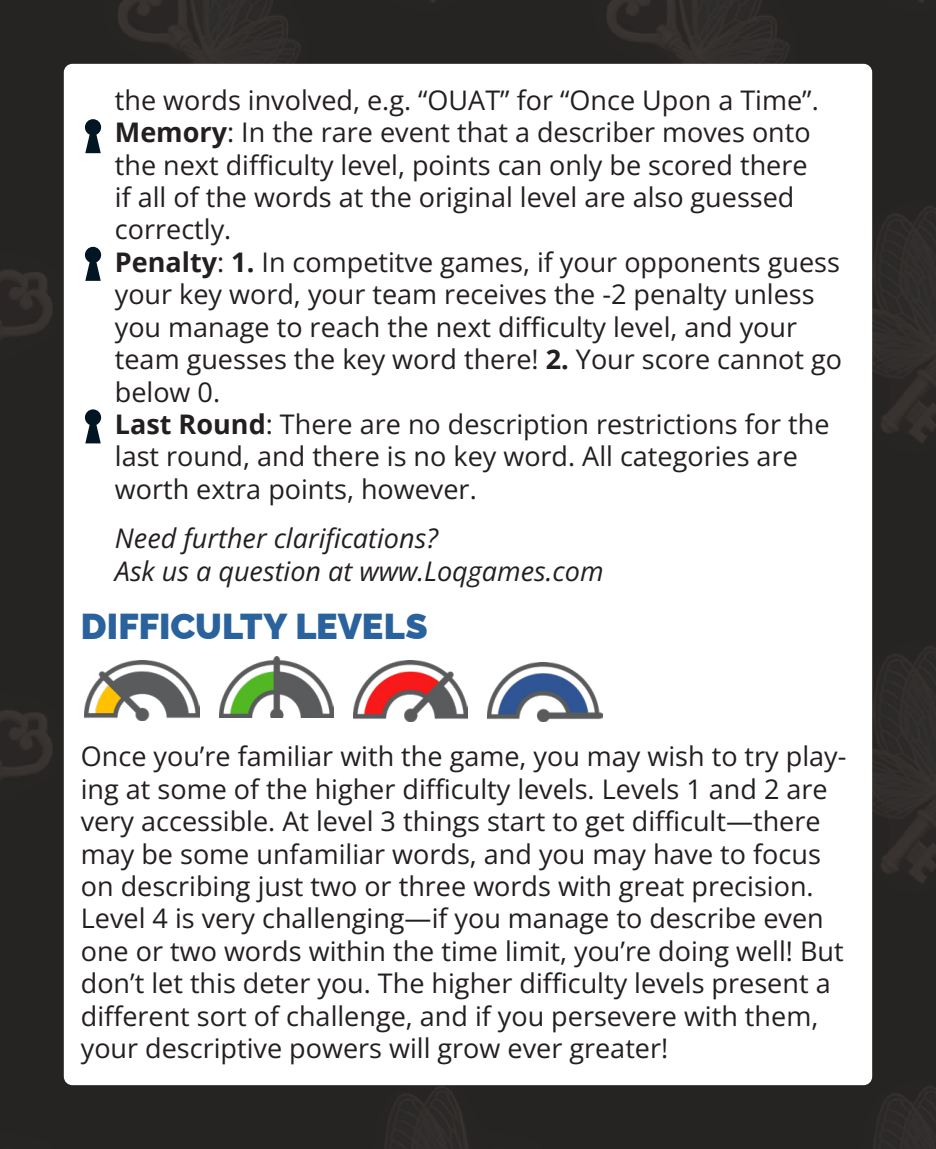
<style>
.page{position:relative;width:936px;height:1149px;background:#fff}
.page>*{position:absolute;margin:0;border:0;box-sizing:border-box;transform-origin:0 0}
.LOQ_Rules{font:900 36px "Raleway";letter-spacing:.005em;color:#29629c}
.LOQ_Rules-2{font:27px/32.4px "Open Sans";color:#231f20}
.List_2{font:27px/32.4px "Open Sans";color:#231f20}
.List_2-2{font:italic 27px "Open Sans";color:#231f20}
.s1{font-weight:700}
</style>
<div class="page">
<img style="left:0;top:0;width:935px;height:1148px">
<div style="left:64px;top:64px;width:808px;height:1020px;background:#fff;border-radius:9px"></div>
<svg style="left:85px;top:409px;width:16px;height:34px"></svg>
<svg style="left:85px;top:247px;width:16px;height:34px"></svg>
<svg style="left:85px;top:119px;width:16px;height:34px"></svg>
<img style="left:487px;top:662px;width:115px;height:59px">
<img style="left:353px;top:660px;width:115px;height:60px">
<img style="left:219px;top:656px;width:115px;height:61px">
<img style="left:85px;top:660px;width:114px;height:60px">
<p class="List_2" style="left:115px;top:83px;width:705px">the words involved, e.g. “OUAT” for “Once Upon a Time”.</p>
<p class="List_2" style="left:115px;top:115px;width:697px"><span class="s1">Memory</span>: In the rare event that a describer moves onto the next difficulty level, points can only be scored there if all of the words at the original level are also guessed correctly.</p>
<p class="LOQ_Rules-2" style="left:115px;top:245px;width:728px"><span class="s1">Penalty</span>: <span class="s1">1.</span> In competitve games, if your opponents guess your key word, your team receives the -2 penalty unless you manage to reach the next difficulty level, and your team guesses the key word there! <span class="s1">2.</span> Your score cannot go below 0.</p>
<p class="List_2" style="left:115px;top:407px;width:716px"><span class="s1">Last Round</span>: There are no description restrictions for the last round, and there is no key word. All categories are worth extra points, however.</p>
<p class="List_2-2" style="left:115px;top:519px;width:324px">Need further clarifications?</p>
<p class="List_2-2" style="left:115px;top:552px;width:490px">Ask us a question at www.Loqgames.com</p>
<p class="LOQ_Rules" style="left:81px;top:597px;width:348px">DIFFICULTY LEVELS</p>
<p class="LOQ_Rules-2" style="left:81px;top:739px;width:767px">Once you’re familiar with the game, you may wish to try play&shy;ing at some of the higher difficulty levels. Levels 1 and 2 are very accessible. At level 3 things start to get difficult—there may be some unfamiliar words, and you may have to focus on describing just two or three words with great precision.<br>Level 4 is very challenging—if you manage to describe even one or two words within the time limit, you’re doing well! But don’t let this deter you. The higher difficulty levels present a different sort of challenge, and if you persevere with them, your descriptive powers will grow ever greater!</p>
</div>
